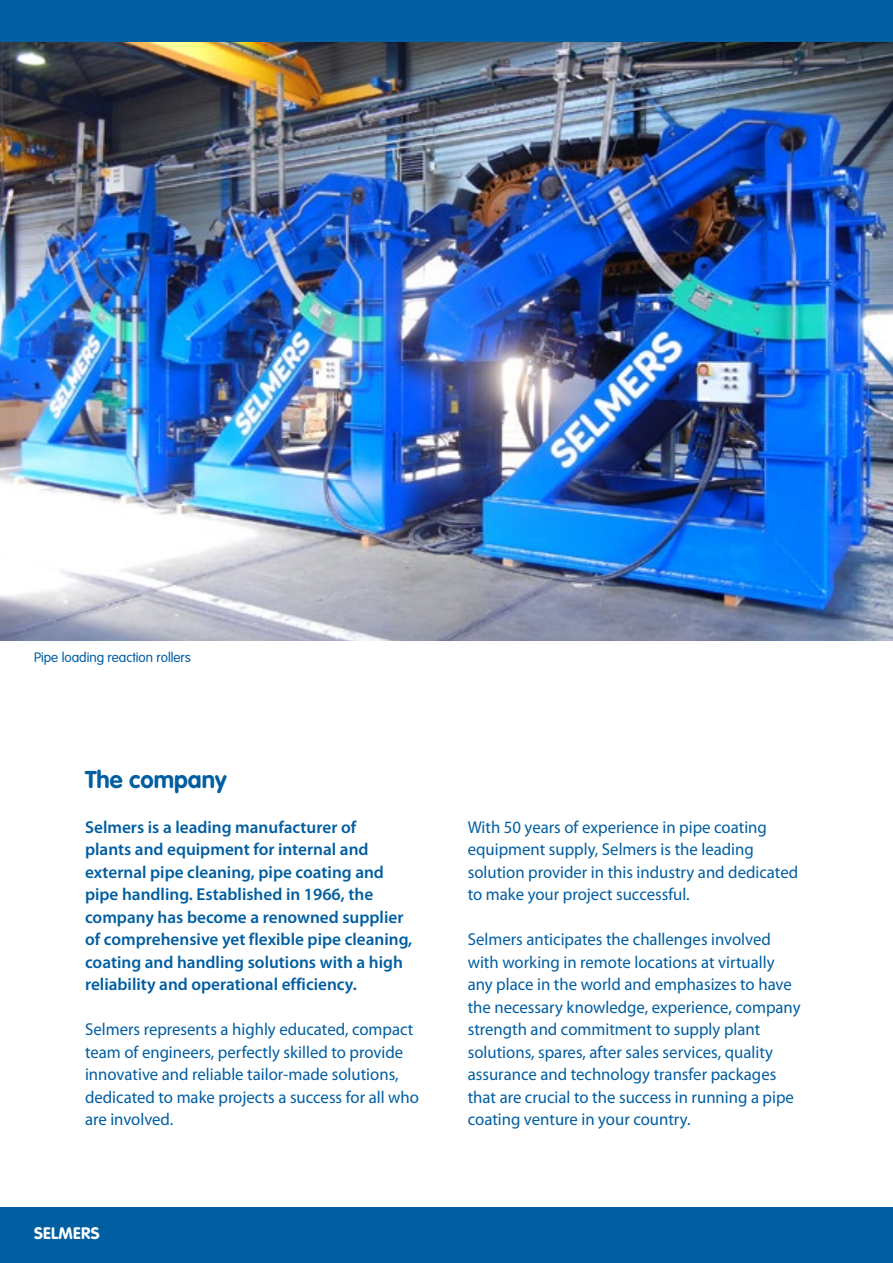
<style>
.page{position:relative;width:893px;height:1263px;background:#fff}
.page>*{position:absolute;margin:0;border:0;box-sizing:border-box;transform-origin:0 0}
.Kop{font:700 24px "VAG Rounded";color:#005ea1}
.Broodtekst{font:17.25px/22.5px "Myriad Pro";color:#005ea1}
.Inleiding{font:600 17.25px/22.5px "Myriad Pro";color:#005ea1}
.t1{font:700 16.5px "VAG Rounded";letter-spacing:.02em;color:#fff}
.Fotobijscrift{font:300 13.5px "VAG Rounded";color:#005ea1}
</style>
<div class="page">
<div style="left:0;top:0;width:893px;height:43px;background:#005ea1"></div>
<div style="left:0;top:1208px;width:893px;height:55px;background:#005ea1"></div>
<img style="left:0;top:43px;width:893px;height:597px">
<p class="Fotobijscrift" style="left:34px;top:650px;width:158px">Pipe loading reaction rollers</p>
<p class="Kop" style="left:85px;top:765px;width:143px">The company</p>
<p class="Inleiding" style="left:85px;top:816px;width:329px">Selmers is a leading manufacturer of<br>plants and equipment for internal and external pipe cleaning, pipe coating and pipe handling. Established in 1966, the company has become a renowned supplier of comprehensive yet flexible pipe cleaning, coating and handling solutions with a high reliability and operational efficiency.</p>
<p class="Broodtekst" style="left:85px;top:1018px;width:335px">Selmers represents a highly educated, compact team of engineers, perfectly skilled to provide innovative and reliable tailor-made solutions, dedicated to make projects a success for all who are involved.</p>
<p class="t1" style="left:34px;top:1223px;width:67px">SELMERS</p>
<p class="Broodtekst" style="left:468px;top:816px;width:332px">With 50 years of experience in pipe coating equipment supply, Selmers is the leading solution provider in this industry and dedicated to make your project successful.</p>
<p class="Broodtekst" style="left:468px;top:928px;width:334px">Selmers anticipates the challenges involved with working in remote locations at virtually any place in the world and emphasizes to have the necessary knowledge, experience, company strength and commitment to supply plant solutions, spares, after sales services, quality assurance and technology transfer packages that are crucial to the success in running a pipe coating venture in your country.</p>
</div>
